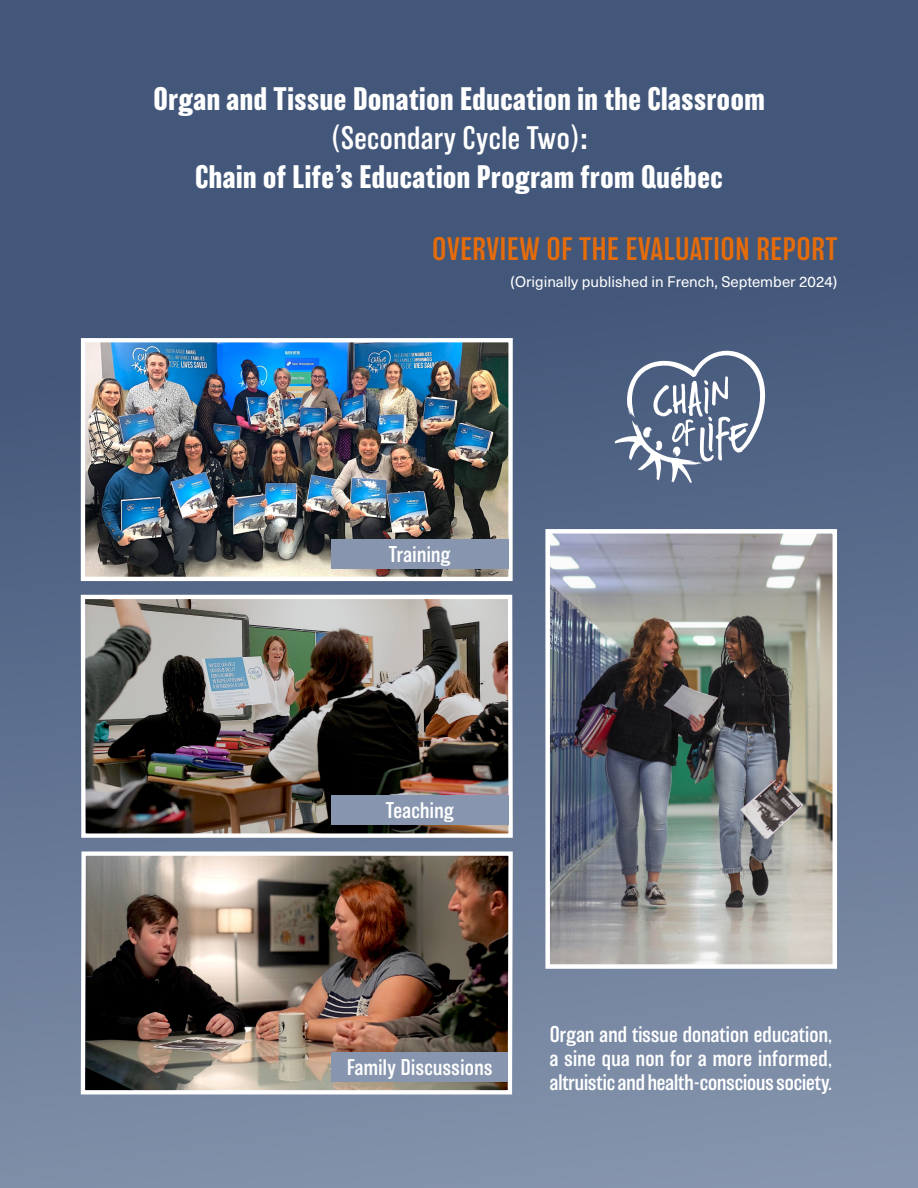
<style>
.page{position:relative;width:918px;height:1188px;background:#fff}
.page>*{position:absolute;margin:0;border:0;box-sizing:border-box;transform-origin:0 0}
.t1{font:700 30px/39px "Balboa";letter-spacing:.02em;color:#fff;text-align:center}
.t2{font:300 30px "Balboa";letter-spacing:.02em;color:#e46c0b}
.t3{font:300 21px/24px "Balboa";letter-spacing:.02em;color:#fff;text-align:justify}
.t4{font:15px "Neue Haas Unica W1 G";color:#fff}
.s1{font-weight:300}
</style>
<div class="page">
<div style="left:0;top:0;width:918px;height:1188px;background:linear-gradient(to bottom,#364c71,#808fa9)"></div>
<img style="left:550px;top:534px;width:282px;height:430px">
<div style="left:545px;top:529px;width:292px;height:440px;border:4px solid #fff"></div>
<img style="left:86px;top:343px;width:422px;height:233px">
<div style="left:81px;top:338px;width:432px;height:243px;border:4px solid #fff"></div>
<div style="left:331px;top:540px;width:177px;height:29px;background:#8796ae"></div>
<img style="left:79px;top:593px;width:436px;height:247px">
<div style="left:331px;top:796px;width:177px;height:29px;background:#8796ae"></div>
<img style="left:79px;top:849px;width:436px;height:248px">
<div style="left:332px;top:1053px;width:176px;height:29px;background:#8796ae"></div>
<svg style="left:614px;top:350px;width:155px;height:133px"></svg>
<h1 class="t1" style="left:153px;top:79px;width:613px">Organ and Tissue Donation Education in the Classroom <span class="s1">(Secondary Cycle Two)</span>:<br>Chain of Life’s Education Program from Québec</h1>
<h1 class="t2" style="left:432px;top:233px;width:407px">OVERVIEW OF THE EVALUATION REPORT</h1>
<p class="t4" style="left:510px;top:271px;width:328px">(Originally published in French, September 2024)</p>
<p class="t3" style="left:389px;top:542px;width:63px">Training</p>
<p class="t3" style="left:386px;top:798px;width:69px">Teaching</p>
<p class="t3" style="left:347px;top:1055px;width:147px">Family Discussions</p>
<p class="t3" style="left:550px;top:1023px;width:284px">Organ and tissue donation education, a sine qua non for a more informed, altruistic and health-conscious society.</p>
</div>
